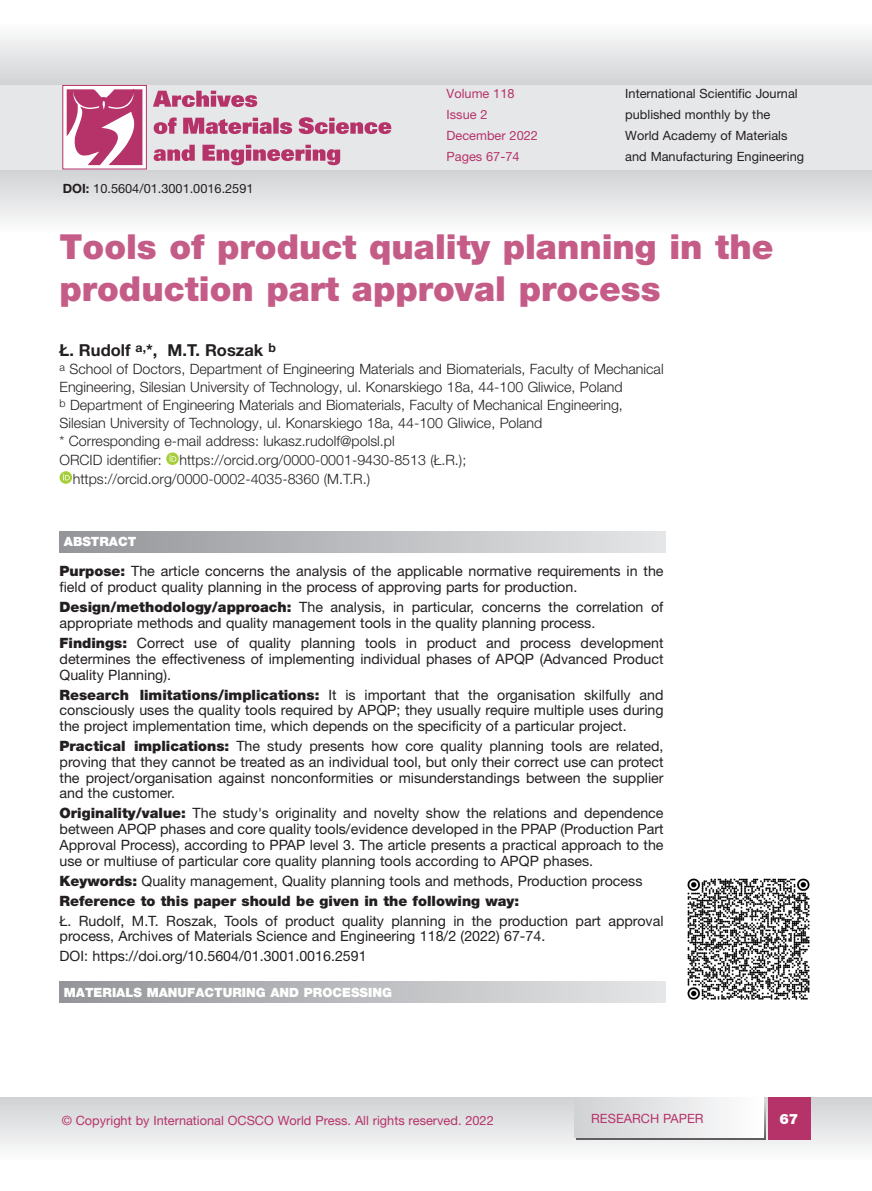
<style>
.page{position:relative;width:872px;height:1191px;background:#fff}
.page>*{position:absolute;margin:0;border:0;box-sizing:border-box;transform-origin:0 0}
.tytuł_artykułu{font:900 34.5px/42px "Helvetica Neue LT Pro";color:#c55c88}
.autorzy{font:700 16.5px "Helvetica Neue LT Pro";color:#231f20}
.tekst_abstraktu{font:14.25px/15.8px "Helvetica Neue LT Pro";color:#231f20;text-align:justify}
.uczelnia{font:300 14.25px/18px "Helvetica Neue LT Pro";color:#231f20}
.tekst_abstraktu-2{font:900 14.25px "Helvetica Neue LT Pro";color:#231f20}
.t1{font:900 14.25px "Helvetica Neue LT Pro";color:#fff}
.t2{font:12.75px/21px "Helvetica Neue LT Pro";color:#231f20}
.t3{font:12.75px/21px "Helvetica Neue LT Pro";color:#b6336a}
.t4{font:900 12.75px "Helvetica Neue LT Pro";color:#fff}
.s1{font-weight:700}
.s2{font-weight:900}
</style>
<div class="page">
<svg style="left:0;top:35px;width:872px;height:50px"></svg>
<svg style="left:0;top:1097px;width:872px;height:52px"></svg>
<div style="left:767px;top:1097px;width:43px;height:43px;background:#b6336a"></div>
<div style="left:0;top:85px;width:872px;height:85px;background:#e6e7e9"></div>
<svg style="left:0;top:170px;width:872px;height:51px"></svg>
<svg style="left:154px;top:145px;width:186px;height:20px"></svg>
<svg style="left:154px;top:117px;width:237px;height:17px"></svg>
<svg style="left:153px;top:91px;width:104px;height:16px"></svg>
<div style="left:62px;top:85px;width:85px;height:84px;background:#fff;border:1px solid #b6336a"></div>
<svg style="left:66px;top:89px;width:77px;height:77px"></svg>
<div style="left:576px;top:1099px;width:189px;height:41px;background:linear-gradient(to right,#d0d2d4,#fefeff)"></div>
<svg style="left:574px;top:1097px;width:189px;height:40px"></svg>
<svg style="left:166px;top:452px;width:13px;height:13px"></svg>
<svg style="left:170px;top:455px;width:6px;height:6px"></svg>
<svg style="left:60px;top:471px;width:12px;height:13px"></svg>
<svg style="left:63px;top:473px;width:7px;height:7px"></svg>
<div style="left:60px;top:531px;width:605px;height:21px;background:linear-gradient(to right,#939498,#e5e6e8)"></div>
<div style="left:60px;top:981px;width:605px;height:21px;background:linear-gradient(to right,#939498,#e5e6e8)"></div>
<img style="left:687px;top:878px;width:123px;height:122px">
<p class="t2" style="left:63px;top:177px;width:192px"><span class="s1">DOI:</span> 10.5604/01.3001.0016.2591</p>
<p class="t3" style="left:446px;top:83px;width:93px">Volume 118<br>Issue 2<br>December 2022<br>Pages 67-74</p>
<p class="t2" style="left:625px;top:83px;width:180px">International Scientific Journal published monthly by the<br>World Academy of Materials and Manufacturing Engineering</p>
<p class="tytuł_artykułu" style="left:60px;top:225px;width:715px">Tools of product quality planning in the production part approval process</p>
<p class="autorzy" style="left:60px;top:340px;width:218px">Ł. Rudolf <sup>a,</sup>*, M.T. Roszak <sup>b</sup></p>
<p class="uczelnia" style="left:60px;top:360px;width:605px"><sup>a</sup> School of Doctors, Department of Engineering Materials and Biomaterials, Faculty of Mechanical<br>Engineering, Silesian University of Technology, ul. Konarskiego 18a, 44-100 Gliwice, Poland</p>
<p class="uczelnia" style="left:60px;top:396px;width:565px"><sup>b</sup> Department of Engineering Materials and Biomaterials, Faculty of Mechanical Engineering,<br>Silesian University of Technology, ul. Konarskiego 18a, 44-100 Gliwice, Poland</p>
<p class="uczelnia" style="left:60px;top:432px;width:336px">* Corresponding e-mail address: lukasz.rudolf@polsl.pl</p>
<p class="uczelnia" style="left:73px;top:450px;width:395px;line-height:18.8px;text-indent:-13px">ORCID identifier: https://orcid.org/0000-0001-9430-8513 (Ł.R.); https://orcid.org/0000-0002-4035-8360 (M.T.R.)</p>
<p class="t4" style="left:64px;top:534px;width:74px">ABSTRACT</p>
<p class="tekst_abstraktu" style="left:60px;top:563px;width:605px"><span class="s2">Purpose:</span> The article concerns the analysis of the applicable normative requirements in the field of product quality planning in the process of approving parts for production.</p>
<p class="tekst_abstraktu" style="left:60px;top:599px;width:605px"><span class="s2">Design/methodology/approach:</span> The analysis, in particular, concerns the correlation of appropriate methods and quality management tools in the quality planning process.</p>
<p class="tekst_abstraktu" style="left:60px;top:634px;width:605px"><span class="s2">Findings:</span> Correct use of quality planning tools in product and process development determines the effectiveness of implementing individual phases of APQP (Advanced Product Quality Planning).</p>
<p class="tekst_abstraktu" style="left:60px;top:686px;width:605px"><span class="s2">Research limitations/implications:</span> It is important that the organisation skilfully and consciously uses the quality tools required by APQP; they usually require multiple uses during the project implementation time, which depends on the specificity of a particular project.</p>
<p class="tekst_abstraktu" style="left:60px;top:738px;width:605px"><span class="s2">Practical implications:</span> The study presents how core quality planning tools are related, proving that they cannot be treated as an individual tool, but only their correct use can protect the project/organisation against nonconformities or misunderstandings between the supplier and the customer.</p>
<p class="tekst_abstraktu" style="left:60px;top:805px;width:605px"><span class="s2">Originality/value:</span> The study's originality and novelty show the relations and dependence between APQP phases and core quality tools/evidence developed in the PPAP (Production Part Approval Process), according to PPAP level 3. The article presents a practical approach to the use or multiuse of particular core quality planning tools according to APQP phases.</p>
<p class="tekst_abstraktu" style="left:60px;top:872px;width:584px"><span class="s2">Keywords:</span> Quality management, Quality planning tools and methods, Production process</p>
<p class="tekst_abstraktu-2" style="left:60px;top:892px;width:461px">Reference to this paper should be given in the following way:</p>
<p class="tekst_abstraktu" style="left:60px;top:912px;width:605px">Ł. Rudolf, M.T. Roszak, Tools of product quality planning in the production part approval process, Archives of Materials Science and Engineering 118/2 (2022) 67-74.</p>
<p class="tekst_abstraktu" style="left:60px;top:948px;width:309px">DOI: https://doi.org/10.5604/01.3001.0016.2591</p>
<p class="t4" style="left:64px;top:984px;width:330px">MATERIALS MANUFACTURING AND PROCESSING</p>
<p class="t3" style="left:62px;top:1109px;width:433px">© Copyright by International OCSCO World Press. All rights reserved. 2022</p>
<p class="t3" style="left:591px;top:1107px;width:114px">RESEARCH PAPER</p>
<p class="t1" style="left:779px;top:1110px;width:20px">67</p>
</div>
